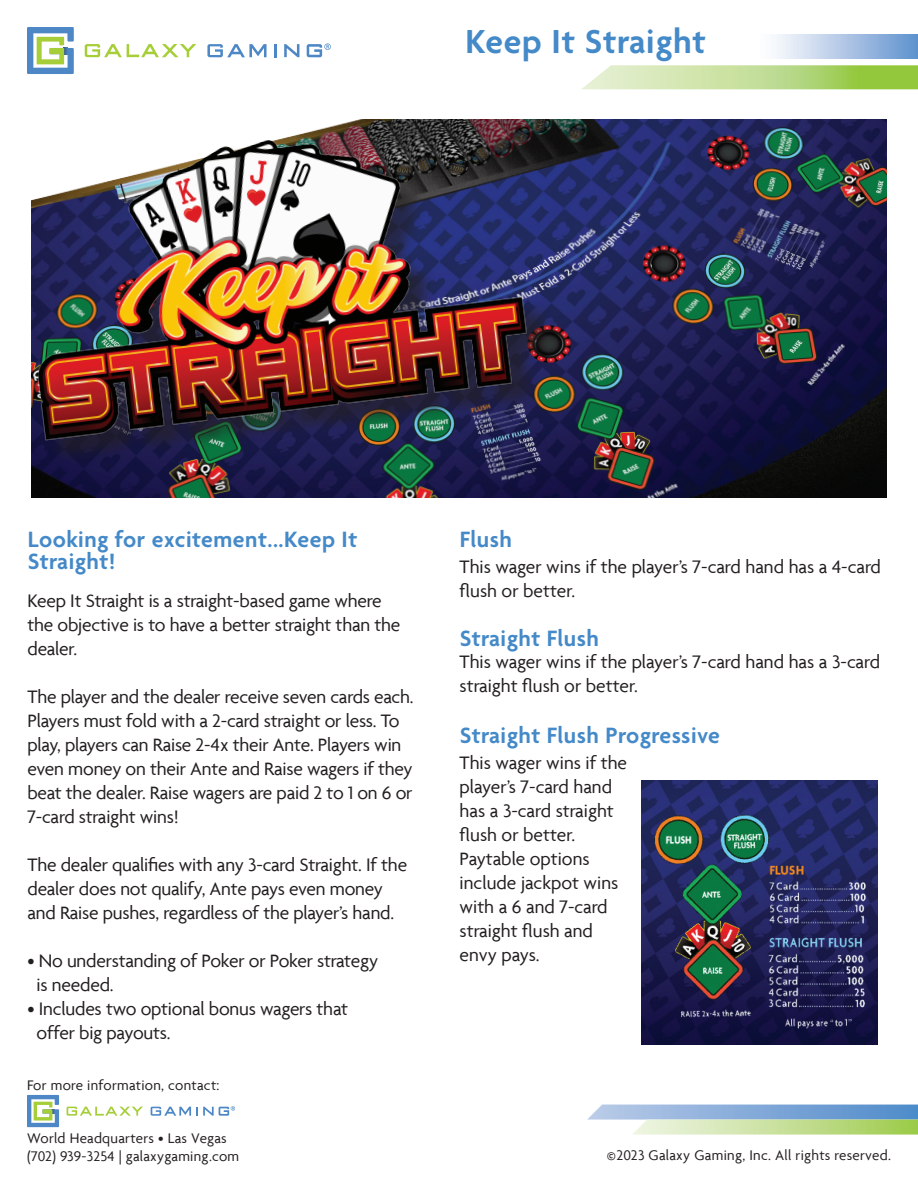
<style>
.page{position:relative;width:918px;height:1188px;background:#fff}
.page>*{position:absolute;margin:0;border:0;box-sizing:border-box;transform-origin:0 0}
.t1{font:600 36px "Agenda";letter-spacing:.02em;color:#4489c8}
.t2{font:600 24px/22.2px "Agenda";letter-spacing:.02em;color:#4489c8}
.t3{font:19.5px/24px "Agenda";letter-spacing:-.01em;color:#231f20}
.t4{font:15px/18px "Agenda";letter-spacing:.02em;color:#231f20}
</style>
<div class="page">
<svg style="left:776px;top:35px;width:142px;height:24px;background:#acc5e5"></svg>
<svg style="left:582px;top:65px;width:336px;height:24px;background:#c0dd90"></svg>
<svg style="left:587px;top:1105px;width:331px;height:30px;background:#adcac2"></svg>
<svg style="left:85px;top:44px;width:111px;height:13px"></svg>
<svg style="left:207px;top:44px;width:60px;height:13px"></svg>
<svg style="left:274px;top:44px;width:2px;height:13px"></svg>
<svg style="left:284px;top:44px;width:15px;height:13px"></svg>
<svg style="left:27px;top:27px;width:47px;height:47px"></svg>
<svg style="left:307px;top:44px;width:24px;height:13px"></svg>
<svg style="left:67px;top:1107px;width:76px;height:9px"></svg>
<svg style="left:27px;top:1095px;width:32px;height:32px"></svg>
<svg style="left:151px;top:1106px;width:84px;height:10px"></svg>
<img style="left:31px;top:119px;width:856px;height:379px">
<div style="left:42px;top:144px;width:512px;height:322px;background:#231f20;opacity:.6"></div>
<img style="left:31px;top:119px;width:507px;height:325px">
<img style="left:641px;top:780px;width:236px;height:264px">
<h1 class="t1" style="left:465px;top:22px;width:242px">Keep It Straight</h1>
<p class="t2" style="left:28px;top:530px;width:331px">Looking for excitement...Keep It<br>Straight!</p>
<p class="t3" style="left:27px;top:588px;width:374px">Keep It Straight is a straight-based game where the objective is to have a better straight than the dealer.</p>
<p class="t3" style="left:27px;top:684px;width:388px">The player and the dealer receive seven cards each.<br>Players must fold with a 2-card straight or less. To play, players can Raise 2-4x their Ante. Players win even money on their Ante and Raise wagers if they beat the dealer. Raise wagers are paid 2 to 1 on 6 or 7-card straight wins!</p>
<p class="t3" style="left:27px;top:852px;width:381px">The dealer qualifies with any 3-card Straight. If the dealer does not qualify, Ante pays even money and Raise pushes, regardless of the player’s hand.</p>
<p class="t3" style="left:37px;top:948px;width:343px;text-indent:-9px">• No understanding of Poker or Poker strategy is needed.</p>
<p class="t3" style="left:37px;top:996px;width:313px;text-indent:-9px">• Includes two optional bonus wagers that offer big payouts.</p>
<p class="t4" style="left:27px;top:1076px;width:194px">For more information, contact:</p>
<p class="t4" style="left:27px;top:1129px;width:214px">World Headquarters • Las Vegas (702) 939-3254 | galaxygaming.com</p>
<p class="t2" style="left:460px;top:530px;width:54px">Flush</p>
<p class="t3" style="left:460px;top:555px;width:423px">This wager wins if the player’s 7-card hand has a 4-card flush or better.</p>
<p class="t2" style="left:460px;top:629px;width:141px">Straight Flush</p>
<p class="t3" style="left:460px;top:649px;width:422px">This wager wins if the player’s 7-card hand has a 3-card straight flush or better.</p>
<p class="t2" style="left:460px;top:726px;width:262px">Straight Flush Progressive</p>
<p class="t3" style="left:460px;top:751px;width:169px">This wager wins if the player’s 7-card hand has a 3-card straight flush or better.<br>Paytable options include jackpot wins with a 6 and 7-card straight flush and envy pays.</p>
<p class="t4" style="left:607px;top:1146px;width:286px">©2023 Galaxy Gaming, Inc. All rights reserved.</p>
</div>
